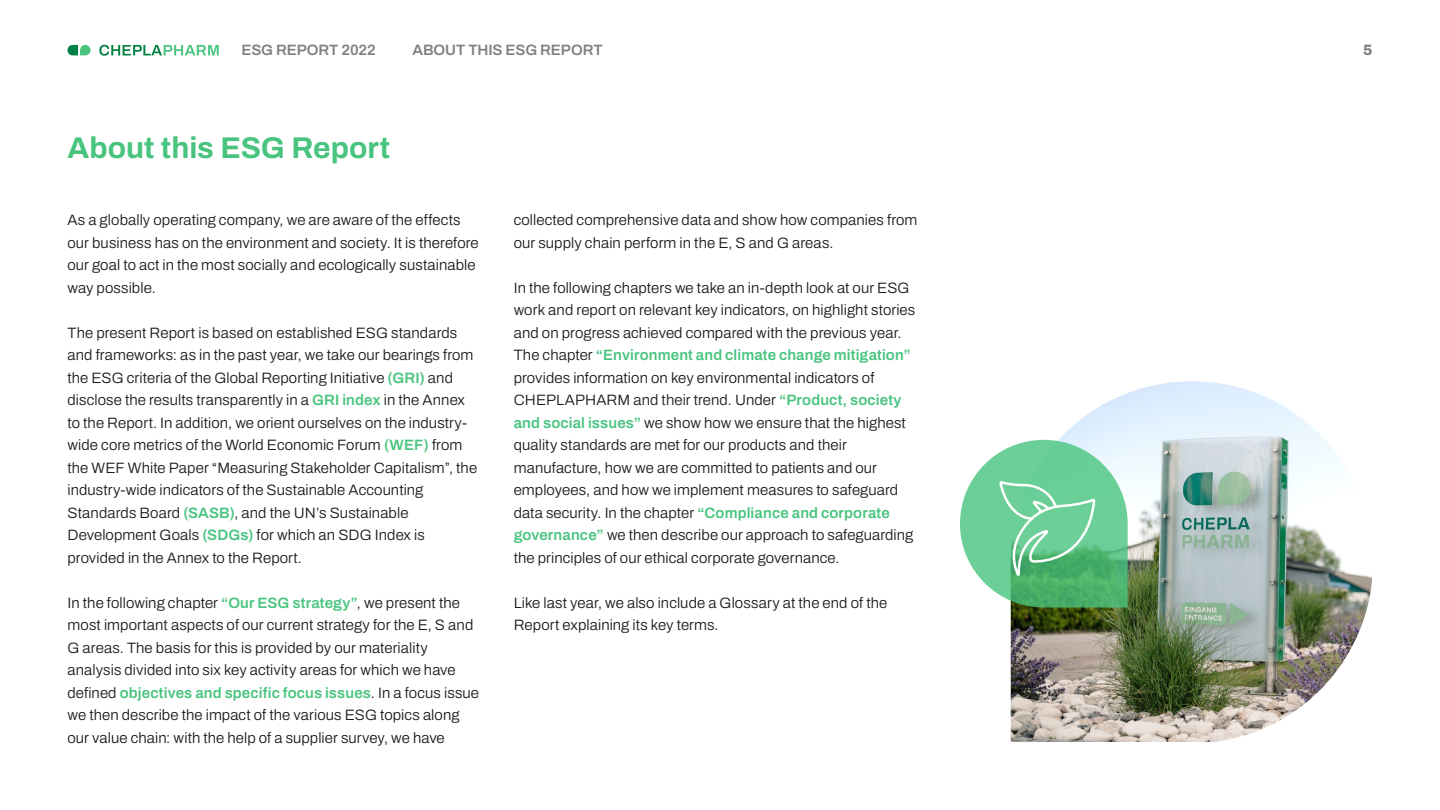
<style>
.page{position:relative;width:1440px;height:810px;background:#fff}
.page>*{position:absolute;margin:0;border:0;box-sizing:border-box;transform-origin:0 0}
.t1{font:700 30px "Archivo";color:#48c47e}
.t2{font:300 15px/22.5px "Archivo";letter-spacing:.005em;color:#1a1a1a}
.t3{font:600 15px "Archivo";letter-spacing:-.005em;color:#808080}
.t4{font:800 15px "Archivo";color:#808080}
.s1{font-weight:600;color:#48c47e}
</style>
<div class="page">
<img style="left:1011px;top:381px;width:362px;height:361px">
<svg style="left:99px;top:45px;width:120px;height:11px"></svg>
<svg style="left:68px;top:45px;width:23px;height:10px"></svg>
<svg style="left:960px;top:440px;width:168px;height:168px"></svg>
<p class="t3" style="left:242px;top:39px;width:136px">ESG REPORT 2022</p>
<p class="t4" style="left:1363px;top:39px;width:11px">5</p>
<p class="t3" style="left:412px;top:39px;width:192px">ABOUT THIS ESG REPORT</p>
<h1 class="t1" style="left:68px;top:125px;width:324px">About this ESG Report</h1>
<p class="t2" style="left:68px;top:209px;width:413px">As a globally operating company, we are aware of the effects our business has on the environment and society. It is therefore our goal to act in the most socially and ecologically sustainable way possible.</p>
<p class="t2" style="left:68px;top:321px;width:411px">The present Report is based on established ESG standards and frameworks: as in the past year, we take our bearings from the ESG criteria of the Global Reporting Initiative <span class="s1">(GRI)</span> and disclose the results transparently in a <span class="s1">GRI index</span> in the Annex to the Report. In addition, we orient ourselves on the industry&shy;wide core metrics of the World Economic Forum <span class="s1">(WEF)</span> from the WEF White Paper “Measuring Stakeholder Capitalism”, the industry-wide indicators of the Sustainable Accounting Standards Board <span class="s1">(SASB)</span>, and the UN’s Sustainable Development Goals <span class="s1">(SDGs)</span> for which an SDG Index is provided in the Annex to the Report.</p>
<p class="t2" style="left:68px;top:591px;width:413px">In the following chapter <span class="s1">“Our ESG strategy”</span>, we present the most important aspects of our current strategy for the E, S and G areas. The basis for this is provided by our materiality analysis divided into six key activity areas for which we have defined <span class="s1">objectives and specific focus issues</span>. In a focus issue we then describe the impact of the various ESG topics along our value chain: with the help of a supplier survey, we have</p>
<p class="t2" style="left:514px;top:209px;width:405px">collected comprehensive data and show how companies from our supply chain perform in the E, S and G areas.</p>
<p class="t2" style="left:514px;top:276px;width:403px">In the following chapters we take an in-depth look at our ESG work and report on relevant key indicators, on highlight stories and on progress achieved compared with the previous year.<br>The chapter <span class="s1">“Environment and climate change mitigation” </span>provides information on key environmental indicators of CHEPLAPHARM and their trend. Under <span class="s1">“Product, society and social issues”</span> we show how we ensure that the highest quality standards are met for our products and their manufacture, how we are committed to patients and our employees, and how we implement measures to safeguard data security. In the chapter <span class="s1">“Compliance and corporate governance”</span> we then describe our approach to safeguarding the principles of our ethical corporate governance.</p>
<p class="t2" style="left:514px;top:591px;width:375px">Like last year, we also include a Glossary at the end of the<br>Report explaining its key terms.</p>
</div>
